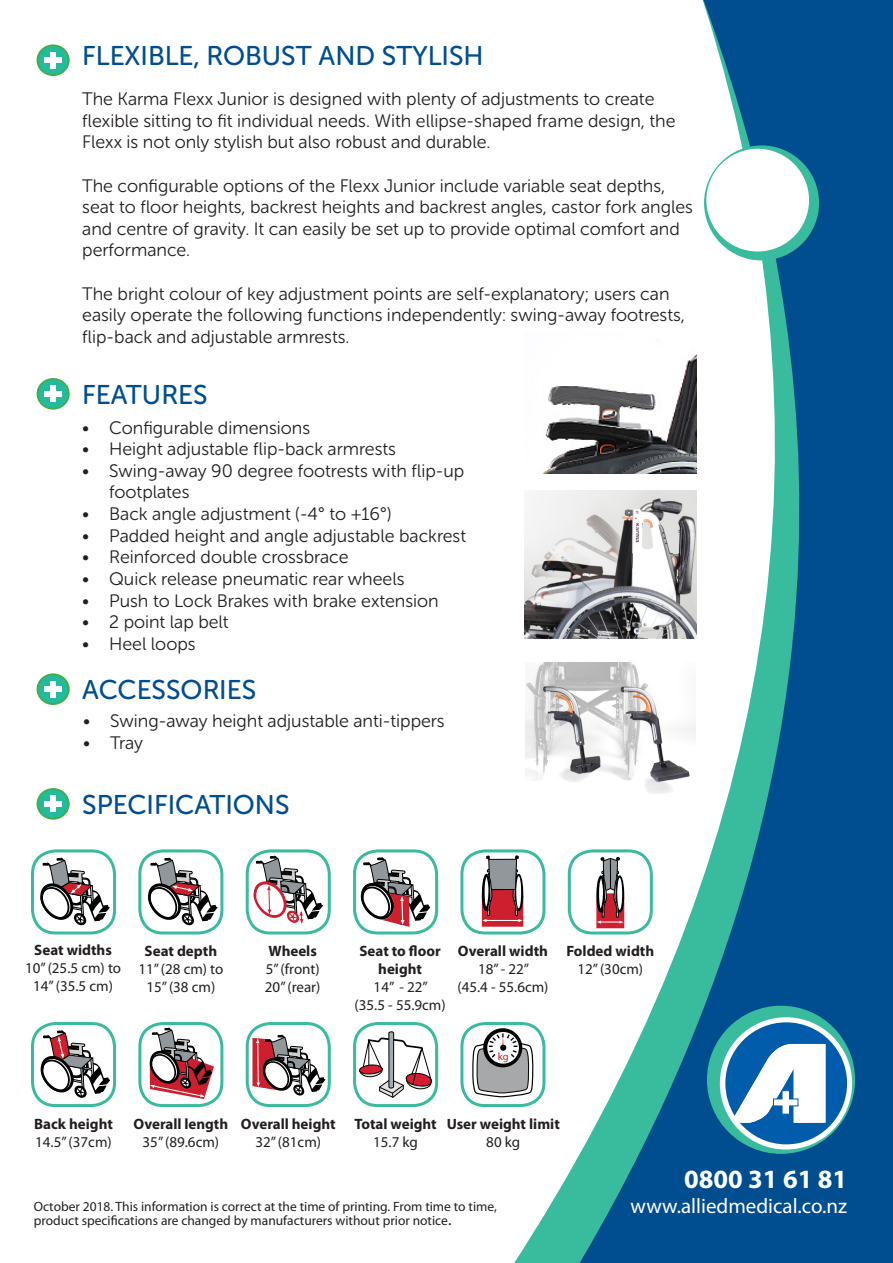
<style>
.page{position:relative;width:893px;height:1263px;background:#fff}
.page>*{position:absolute;margin:0;border:0;box-sizing:border-box;transform-origin:0 0}
.t1{font:27px "Museo Sans Rounded 500";color:#004e90}
.t2{font:700 26.4px "Myriad Pro";color:#fff}
.t3{font:21px "Myriad Pro";color:#fff}
.t4{font:18px/21.6px "Museo Sans Rounded 300";color:#231f20}
.t5{font:15px/18px "Myriad Pro";color:#231f20;text-align:center}
.t6{font:700 15px/18px "Myriad Pro";color:#231f20;text-align:center}
.t7{font:13.5px "Myriad Pro";color:#231f20}
.t8{font:10.65px "Myriad";color:#cd2027}
.s1{font-size:16.5px}
</style>
<div class="page">
<svg style="left:355px;top:849px;width:82px;height:82px"></svg>
<svg style="left:360px;top:854px;width:70px;height:73px"></svg>
<svg style="left:510px;top:473px;width:58px;height:790px"></svg>
<svg style="left:568px;top:0;width:325px;height:1263px;fill:#004e90"></svg>
<div style="left:704px;top:145px;width:115px;height:115px;background:#39bb9d;border-radius:50%"></div>
<div style="left:706px;top:149px;width:103px;height:102px;background:#fff;border-radius:50%"></div>
<div style="left:31px;top:849px;width:85px;height:85px;border:3px solid #39bb9d;border-radius:23px"></div>
<div style="left:31px;top:1022px;width:85px;height:85px;border:3px solid #39bb9d;border-radius:23px"></div>
<div style="left:138px;top:1022px;width:85px;height:85px;border:3px solid #39bb9d;border-radius:23px"></div>
<div style="left:138px;top:849px;width:85px;height:85px;border:3px solid #39bb9d;border-radius:23px"></div>
<div style="left:246px;top:1022px;width:85px;height:85px;border:3px solid #39bb9d;border-radius:23px"></div>
<div style="left:246px;top:849px;width:85px;height:85px;border:3px solid #39bb9d;border-radius:23px"></div>
<div style="left:353px;top:1022px;width:85px;height:85px;border:3px solid #39bb9d;border-radius:23px"></div>
<div style="left:353px;top:849px;width:85px;height:85px;border:3px solid #39bb9d;border-radius:23px"></div>
<div style="left:460px;top:1022px;width:85px;height:85px;border:3px solid #39bb9d;border-radius:23px"></div>
<div style="left:460px;top:849px;width:85px;height:85px;border:3px solid #39bb9d;border-radius:23px"></div>
<div style="left:568px;top:849px;width:85px;height:85px;border:3px solid #39bb9d;border-radius:23px"></div>
<div style="left:707px;top:1006px;width:148px;height:148px;background:#39bb9d;border-radius:50%"></div>
<div style="left:720px;top:1017px;width:132px;height:132px;background:#fff;border-radius:50%"></div>
<svg style="left:725px;top:1022px;width:122px;height:122px"></svg>
<svg style="left:37px;top:788px;width:33px;height:32px"></svg>
<div style="left:38px;top:790px;width:30px;height:28px;background:#24bb9d;border-radius:50%"></div>
<div style="left:50px;top:795px;width:6px;height:17px;background:#fff"></div>
<div style="left:44px;top:801px;width:18px;height:6px;background:#fff"></div>
<div style="left:484px;top:1029px;width:37px;height:37px;background:#050504;border-radius:50%"></div>
<div style="left:483px;top:1028px;width:39px;height:39px;border:2px solid #050504;border-radius:50%"></div>
<div style="left:487px;top:1032px;width:32px;height:31px;border:1px solid #fff;border-radius:50%"></div>
<svg style="left:472px;top:1033px;width:62px;height:65px"></svg>
<svg style="left:359px;top:1031px;width:73px;height:67px"></svg>
<svg style="left:148px;top:857px;width:69px;height:69px"></svg>
<svg style="left:40px;top:857px;width:70px;height:69px"></svg>
<svg style="left:596px;top:856px;width:29px;height:72px"></svg>
<div style="left:617px;top:878px;width:5px;height:32px;background:#fff;border-radius:50%"></div>
<hr style="left:610px;top:858px;width:1px;height:30px;background:#000101">
<svg style="left:482px;top:855px;width:42px;height:72px;background:#a4656c"></svg>
<div style="left:516px;top:876px;width:5px;height:32px;background:#fff;border-radius:50%"></div>
<svg style="left:254px;top:855px;width:69px;height:69px"></svg>
<svg style="left:40px;top:1030px;width:70px;height:69px"></svg>
<svg style="left:252px;top:1034px;width:73px;height:63px"></svg>
<svg style="left:37px;top:378px;width:33px;height:32px"></svg>
<div style="left:38px;top:380px;width:30px;height:28px;background:#24bb9d;border-radius:50%"></div>
<div style="left:50px;top:385px;width:6px;height:17px;background:#fff"></div>
<div style="left:44px;top:391px;width:18px;height:6px;background:#fff"></div>
<svg style="left:37px;top:673px;width:33px;height:32px"></svg>
<div style="left:38px;top:675px;width:30px;height:28px;background:#24bb9d;border-radius:50%"></div>
<div style="left:50px;top:681px;width:6px;height:17px;background:#fff"></div>
<div style="left:44px;top:686px;width:18px;height:6px;background:#fff"></div>
<img style="left:543px;top:332px;width:153px;height:141px">
<svg style="left:149px;top:1027px;width:65px;height:72px"></svg>
<svg style="left:37px;top:44px;width:33px;height:32px"></svg>
<div style="left:38px;top:46px;width:30px;height:28px;background:#24bb9d;border-radius:50%"></div>
<div style="left:50px;top:52px;width:6px;height:17px;background:#fff"></div>
<div style="left:44px;top:57px;width:18px;height:6px;background:#fff"></div>
<img style="left:525px;top:490px;width:171px;height:150px">
<img style="left:525px;top:655px;width:171px;height:147px">
<p class="t1" style="left:82px;top:41px;width:403px">FLEXIBLE, ROBUST AND STYLISH</p>
<p class="t4" style="left:82px;top:88px;width:595px">The Karma Flexx Junior is designed with plenty of adjustments to create flexible sitting to fit individual needs. With ellipse-shaped frame design, the<br>Flexx is not only stylish but also robust and durable.</p>
<p class="t4" style="left:82px;top:175px;width:612px">The configurable options of the Flexx Junior include variable seat depths, seat to floor heights, backrest heights and backrest angles, castor fork angles and centre of gravity. It can easily be set up to provide optimal comfort and performance.</p>
<p class="t4" style="left:82px;top:283px;width:604px">The bright colour of key adjustment points are self-explanatory; users can easily operate the following functions independently: swing-away footrests, flip-back and adjustable armrests.</p>
<p class="t1" style="left:82px;top:380px;width:127px">FEATURES</p>
<p class="t4" style="left:82px;top:417px;width:229px">• Configurable dimensions</p>
<p class="t4" style="left:82px;top:438px;width:315px">• Height adjustable flip-back armrests</p>
<p class="t4" style="left:109px;top:460px;width:357px;text-indent:-27px">• Swing-away 90 degree footrests with flip-up footplates</p>
<p class="t4" style="left:82px;top:503px;width:311px">• Back angle adjustment (-4° to +16°)</p>
<p class="t4" style="left:82px;top:525px;width:385px">• Padded height and angle adjustable backrest</p>
<p class="t4" style="left:82px;top:546px;width:268px">• Reinforced double crossbrace</p>
<p class="t4" style="left:82px;top:568px;width:324px">• Quick release pneumatic rear wheels</p>
<p class="t4" style="left:82px;top:590px;width:358px">• Push to Lock Brakes with brake extension</p>
<p class="t4" style="left:82px;top:611px;width:148px">• 2 point lap belt</p>
<p class="t4" style="left:82px;top:633px;width:115px">• Heel loops</p>
<p class="t1" style="left:82px;top:675px;width:176px">ACCESSORIES</p>
<p class="t4" style="left:83px;top:710px;width:363px">• Swing-away height adjustable anti-tippers</p>
<p class="t4" style="left:83px;top:732px;width:61px">• Tray</p>
<p class="t1" style="left:82px;top:790px;width:209px">SPECIFICATIONS</p>
<p class="t6" style="left:34px;top:941px;width:79px">Seat widths</p>
<p class="t5" style="left:25px;top:959px;width:97px">10” (25.5 cm) to<br>14” (35.5 cm)</p>
<p class="t6" style="left:145px;top:942px;width:74px">Seat depth</p>
<p class="t5" style="left:138px;top:960px;width:87px">11” (28 cm) to<br>15” (38 cm)</p>
<p class="t6" style="left:268px;top:942px;width:50px">Wheels</p>
<p class="t5" style="left:265px;top:960px;width:57px;text-align:left">5” (front)<br>20” (rear)</p>
<p class="t6" style="left:359px;top:942px;width:83px">Seat to floor height</p>
<p class="t5" style="left:374px;top:978px;width:56px">14” - 22”</p>
<p class="t5" style="left:355px;top:996px;width:93px">(35.5 - 55.9cm)</p>
<p class="t6" style="left:458px;top:942px;width:92px">Overall width</p>
<p class="t5" style="left:478px;top:960px;width:53px">18” - 22”</p>
<p class="t5" style="left:457px;top:978px;width:93px">(45.4 - 55.6cm)</p>
<p class="t8" style="left:498px;top:1051px;width:12px">kg</p>
<p class="t6" style="left:566px;top:942px;width:89px">Folded width</p>
<p class="t5" style="left:577px;top:960px;width:67px">12” (30cm)</p>
<p class="t6" style="left:34px;top:1114px;width:80px">Back height</p>
<p class="t5" style="left:35px;top:1133px;width:78px">14.5” (37cm)</p>
<p class="t6" style="left:133px;top:1114px;width:96px">Overall length</p>
<p class="t5" style="left:143px;top:1133px;width:78px">35” (89.6cm)</p>
<p class="t6" style="left:241px;top:1114px;width:96px">Overall height</p>
<p class="t5" style="left:255px;top:1133px;width:67px">32” (81cm)</p>
<p class="t6" style="left:354px;top:1114px;width:84px">Total weight</p>
<p class="t5" style="left:373px;top:1133px;width:46px">15.7 kg</p>
<p class="t6" style="left:447px;top:1114px;width:115px">User weight limit</p>
<p class="t5" style="left:486px;top:1133px;width:35px">80 kg</p>
<p class="t2" style="left:684px;top:1162px;width:164px">0800 31 61 81</p>
<p class="t7" style="left:34px;top:1198px;width:465px">October 2018. This information is correct at the time of printing. From time to time,</p>
<p class="t3" style="left:631px;top:1193px;width:218px">www.alliedmedical.co.nz</p>
<p class="t7" style="left:34px;top:1212px;width:419px">product specifications are changed by manufacturers without prior notice<span class="s1">.</span></p>
</div>
